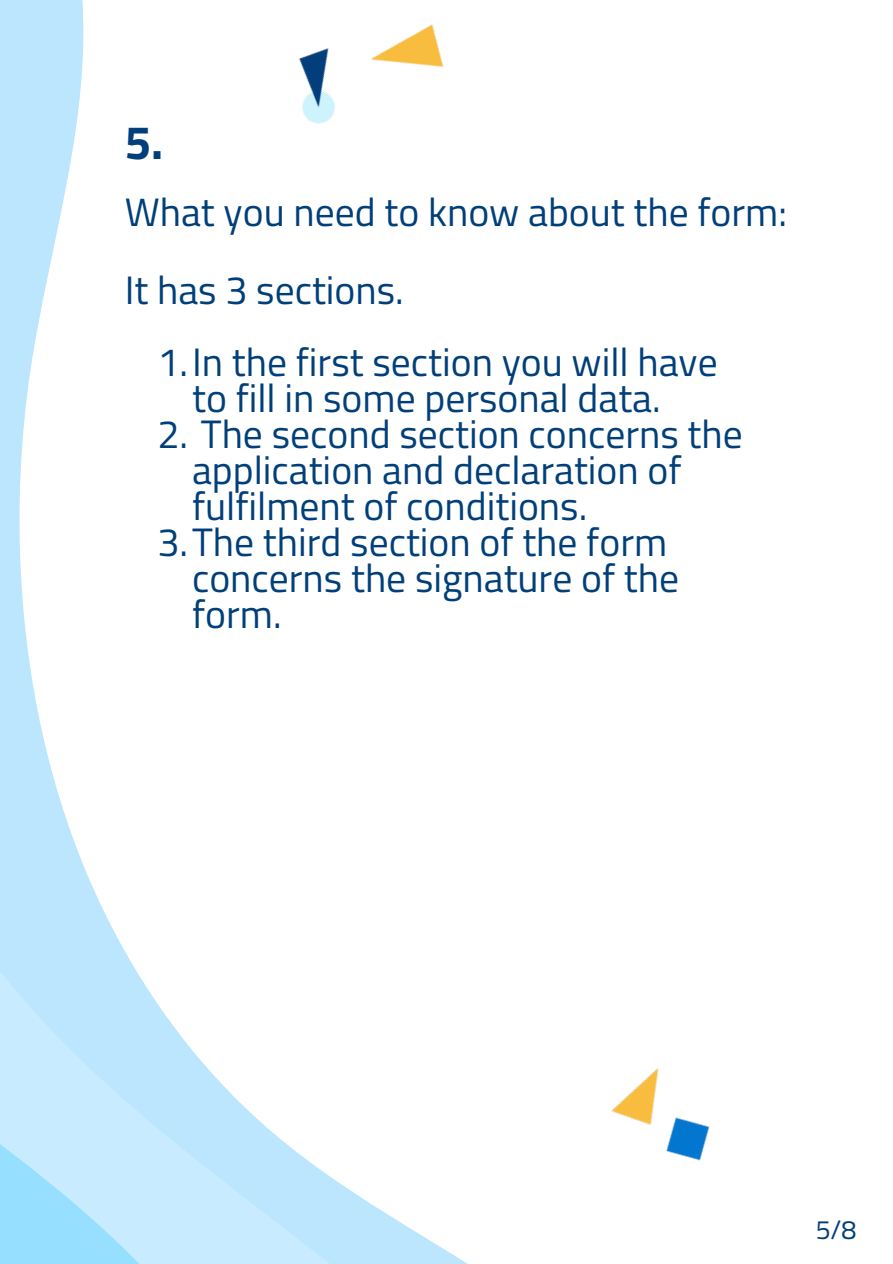
<style>
.page{position:relative;width:893px;height:1264px;background:#fff}
.page>*{position:absolute;margin:0;border:0;box-sizing:border-box;transform-origin:0 0}
.t1{font:700 47.25px "Titillium Web";color:#003f79}
.t2{font:39.6px/36px "Titillium Web";color:#003f79}
.t3{font:26.55px "Titillium Web";color:#003f79}
</style>
<div class="page">
<svg style="left:0;top:51px;width:83px;height:120px;fill:#bce5fe"></svg>
<svg style="left:0;top:171px;width:466px;height:1092px"></svg>
<img style="left:251px;top:24px;width:215px;height:164px">
<img style="left:611px;top:1068px;width:99px;height:93px">
<p class="t1" style="left:125px;top:105px;width:40px">5.</p>
<p class="t2" style="left:125px;top:193px;width:663px">What you need to know about the form:</p>
<p class="t2" style="left:125px;top:271px;width:281px">It has 3 sections.</p>
<p class="t2" style="left:157px;top:343px;width:562px;text-align:center">1.In the first section you will have to fill in some personal data.</p>
<h1 class="t2" style="left:192px;top:415px;width:552px;text-indent:-35px">2. The second section concerns the application and declaration of fulfilment of conditions.</h1>
<h2 class="t2" style="left:192px;top:523px;width:488px;text-indent:-35px">3.The third section of the form concerns the signature of the form.</h2>
<h2 class="t3" style="left:815px;top:1208px;width:42px">5/8</h2>
</div>
